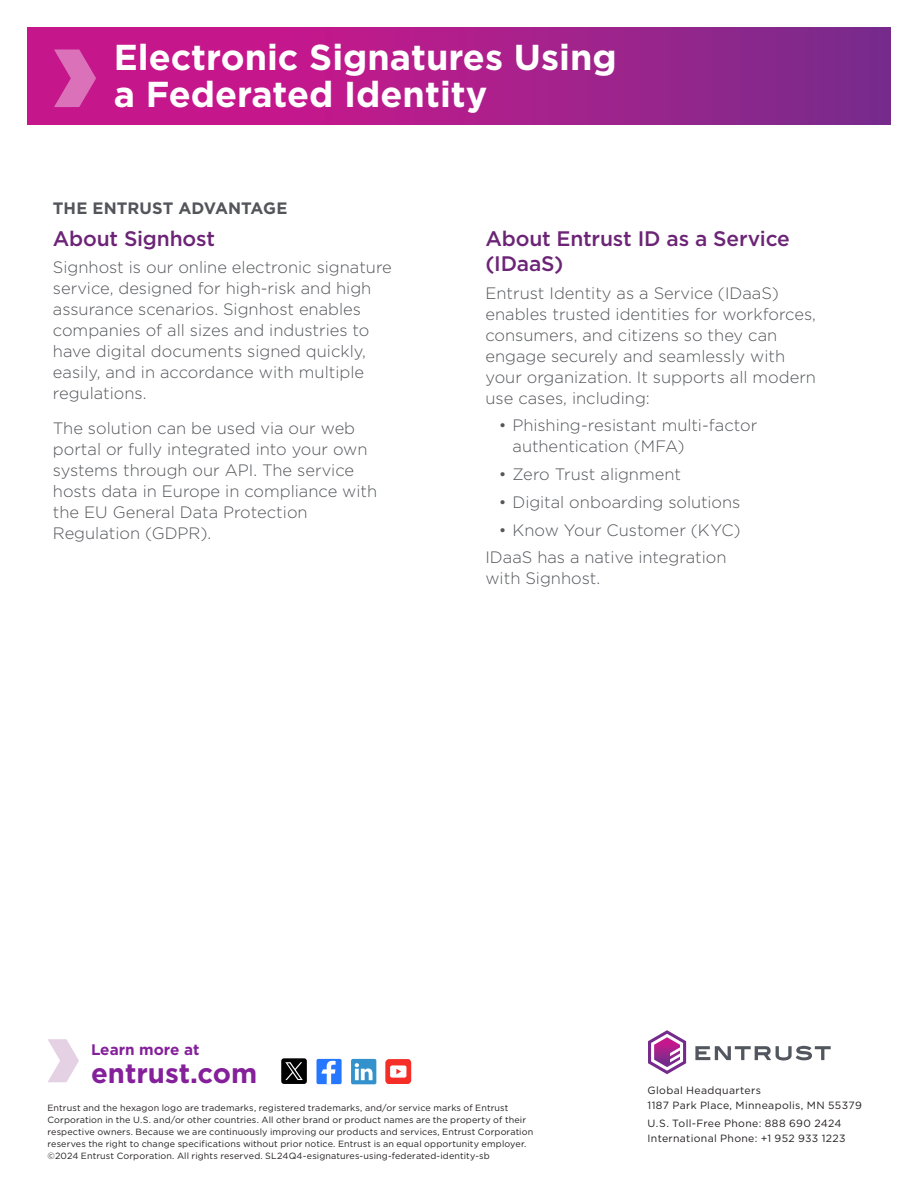
<style>
.page{position:relative;width:918px;height:1188px;background:#fff}
.page>*{position:absolute;margin:0;border:0;box-sizing:border-box;transform-origin:0 0}
.Product_Name{font:700 36px/37.2px "Gotham";color:#fff}
.t1{font:700 27.6px "Gotham";color:#85209b}
.Subhead{font:500 21px/25.2px "Gotham";letter-spacing:-.01em;color:#6c2476}
.Body_copy{font:300 16.5px/21px "Gotham";color:#54555a}
.Subhead-2{font:700 16.5px "Gotham";color:#54555a}
.t2{font:700 15.3px "Gotham";color:#85209b}
.t3{font:10.5px/15px "Gotham";letter-spacing:.035em;color:#231f20}
.Legal{font:9px/12px "Gotham";letter-spacing:.015em;color:#231f20}
</style>
<div class="page">
<svg style="left:27px;top:27px;width:864px;height:98px;background:#a91e8b"></svg>
<svg style="left:54px;top:50px;width:42px;height:57px;background:#d24da7"></svg>
<div style="left:317px;top:1059px;width:25px;height:25px;background:#2577ff;border-radius:2px"></div>
<svg style="left:321px;top:1061px;width:15px;height:23px"></svg>
<div style="left:351px;top:1059px;width:25px;height:25px;background:#3392cc;border-radius:2px"></div>
<svg style="left:355px;top:1063px;width:18px;height:17px"></svg>
<svg style="left:282px;top:1059px;width:25px;height:25px"></svg>
<svg style="left:385px;top:1059px;width:26px;height:25px"></svg>
<svg style="left:48px;top:1039px;width:31px;height:43px"></svg>
<svg style="left:695px;top:1046px;width:136px;height:14px"></svg>
<svg style="left:648px;top:1030px;width:38px;height:44px"></svg>
<p class="Product_Name" style="left:114px;top:38px;width:505px">Electronic Signatures Using a Federated Identity</p>
<p class="Subhead-2" style="left:53px;top:198px;width:236px">THE ENTRUST ADVANTAGE</p>
<p class="Subhead" style="left:53px;top:225px;width:164px">About Signhost</p>
<p class="Body_copy" style="left:53px;top:257px;width:340px">Signhost is our online electronic signature service, designed for high-risk and high assurance scenarios. Signhost enables companies of all sizes and industries to have digital documents signed quickly, easily, and in accordance with multiple regulations.</p>
<p class="Body_copy" style="left:53px;top:417px;width:326px">The solution can be used via our web portal or fully integrated into your own systems through our API. The service hosts data in Europe in compliance with the EU General Data Protection Regulation (GDPR).</p>
<p class="Subhead" style="left:485px;top:225px;width:306px">About Entrust ID as a Service (IDaaS)</p>
<p class="Body_copy" style="left:485px;top:282px;width:332px">Entrust Identity as a Service (IDaaS) enables trusted identities for workforces, consumers, and citizens so they can engage securely and seamlessly with your organization. It supports all modern use cases, including:</p>
<p class="Body_copy" style="left:512px;top:415px;width:246px;text-indent:-14px">• Phishing-resistant multi-factor authentication (MFA)</p>
<p class="Body_copy" style="left:499px;top:464px;width:184px">• Zero Trust alignment</p>
<p class="Body_copy" style="left:499px;top:491px;width:243px">• Digital onboarding solutions</p>
<p class="Body_copy" style="left:499px;top:519px;width:243px">• Know Your Customer (KYC)</p>
<p class="Body_copy" style="left:485px;top:547px;width:242px">IDaaS has a native integration with Signhost.</p>
<p class="t2" style="left:91px;top:1041px;width:110px">Learn more at</p>
<p class="t1" style="left:91px;top:1057px;width:168px">entrust.com</p>
<p class="Legal" style="left:48px;top:1102px;width:487px">Entrust and the hexagon logo are trademarks, registered trademarks, and/or service marks of Entrust Corporation in the U.S. and/or other countries. All other brand or product names are the property of their respective owners. Because we are continuously improving our products and services, Entrust Corporation reserves the right to change specifications without prior notice. Entrust is an equal opportunity employer. ©2024 Entrust Corporation. All rights reserved. SL24Q4-esignatures-using-federated-identity-sb</p>
<p class="t3" style="left:648px;top:1082px;width:216px">Global Headquarters<br>1187 Park Place, Minneapolis, MN 55379</p>
<p class="t3" style="left:648px;top:1115px;width:200px">U.S. Toll-Free Phone: 888 690 2424<br>International Phone: +1 952 933 1223</p>
</div>
